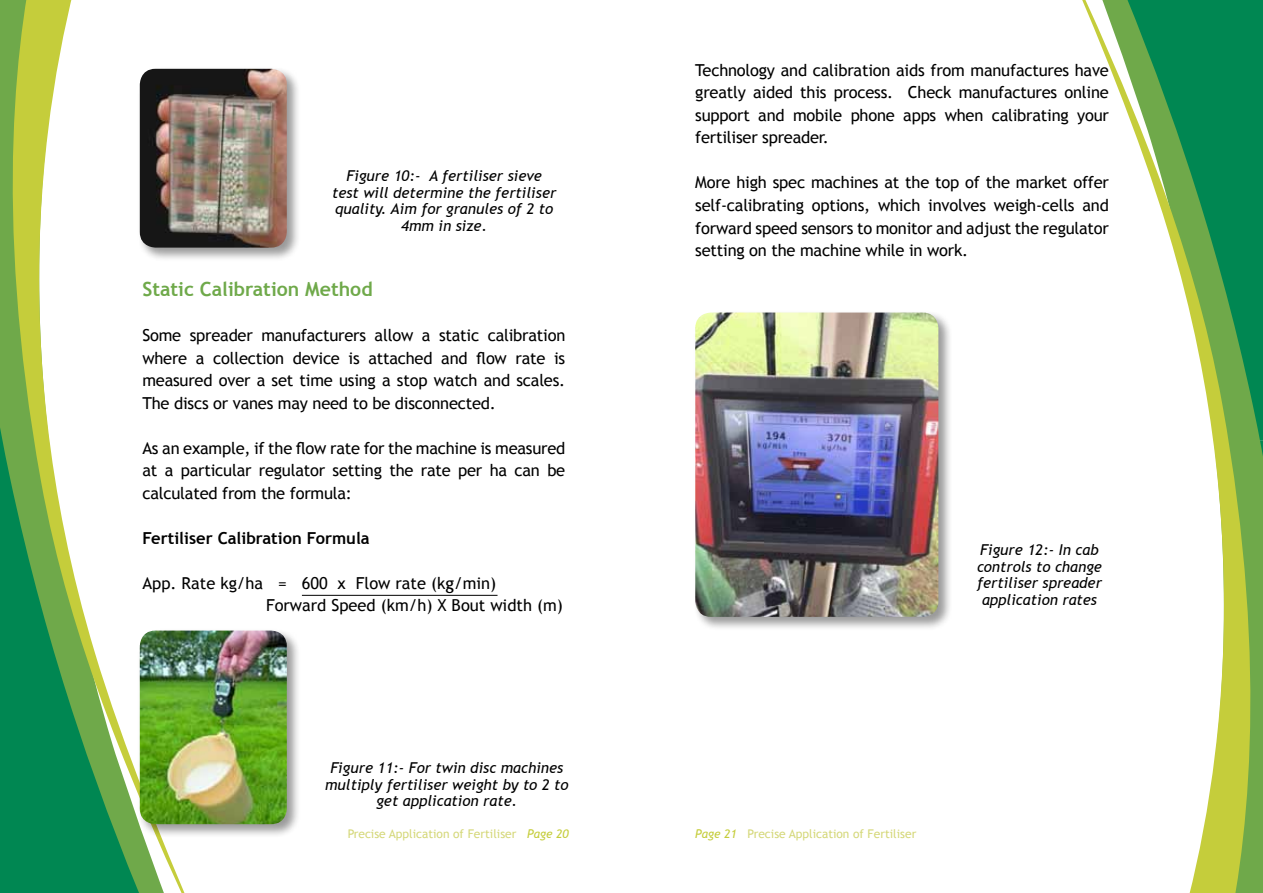
<style>
.page{position:relative;width:1263px;height:893px;background:#fff}
.page>*{position:absolute;margin:0;border:0;box-sizing:border-box;transform-origin:0 0}
.t1{font:700 19.5px "Trebuchet MS";color:#6fa94a}
.t2{font:16.5px/22.5px "Trebuchet MS";letter-spacing:-.015em;color:#000;text-align:justify}
.t3{font:700 16.5px "Trebuchet MS";color:#000}
.t4{font:italic 15px/16.5px "Trebuchet MS";color:#000;text-align:center}
.t5{font:12px "Trebuchet MS";color:#d5d87a}
.s1{font-family:"Formata"}
.s2{font-style:italic;color:#c5cd3b}
</style>
<div class="page">
<svg style="left:0;top:0;width:185px;height:893px"></svg>
<svg style="left:1082px;top:0;width:181px;height:893px"></svg>
<div style="left:693px;top:310px;width:259px;height:321px;background:#000;opacity:.4"></div>
<img style="left:695px;top:313px;width:243px;height:304px">
<div style="left:138px;top:67px;width:163px;height:195px;background:#000;opacity:.4"></div>
<img style="left:140px;top:69px;width:147px;height:179px">
<div style="left:138px;top:628px;width:163px;height:210px;background:#000;opacity:.4"></div>
<img style="left:140px;top:631px;width:147px;height:193px">
<hr style="left:302px;top:595px;width:195px;height:1px;background:#000">
<p class="t4" style="left:332px;top:168px;width:226px">Figure 10:- A fertiliser sieve test will determine the fertiliser quality. Aim for granules of 2 to<br>4mm in size.</p>
<p class="t1" style="left:142px;top:277px;width:232px">Static Calibration Method</p>
<p class="t2" style="left:142px;top:324px;width:424px">Some spreader manufacturers allow a static calibration where a collection device is attached and flow rate is measured over a set time using a stop watch and scales.<br>The discs or vanes may need to be disconnected.</p>
<p class="t2" style="left:142px;top:437px;width:424px">As an example, if the flow rate for the machine is measured at a particular regulator setting the rate per ha can be calculated from the formula:</p>
<p class="t3" style="left:142px;top:527px;width:229px">Fertiliser Calibration Formula</p>
<p class="t2" style="left:266px;top:572px;width:298px;text-indent:-124px">App. Rate kg/ha = 600 x Flow rate (k<span class="s1">g</span>/min)<br>Forward Speed (km/h) X Bout width (m)</p>
<p class="t4" style="left:325px;top:760px;width:245px">Figure 11:- For twin disc machines multiply fertiliser weight by to 2 to get application rate.</p>
<p class="t2" style="left:695px;top:59px;width:415px">Technology and calibration aids from manufactures have greatly aided this process. Check manufactures online support and mobile phone apps when calibrating your fertiliser spreader.</p>
<p class="t2" style="left:695px;top:172px;width:415px">More high spec machines at the top of the market offer self-calibrating options, which involves weigh-cells and forward speed sensors to monitor and adjust the regulator setting on the machine while in work.</p>
<p class="t4" style="left:977px;top:542px;width:126px">Figure 12:- In cab controls to change fertiliser spreader application rates</p>
<p class="t5" style="left:348px;top:827px;width:223px">Precise Application of Fertiliser <span class="s2">Page 20</span></p>
<p class="t5" style="left:695px;top:827px;width:223px"><span class="s2">Page 21</span> Precise Application of Fertiliser</p>
</div>
